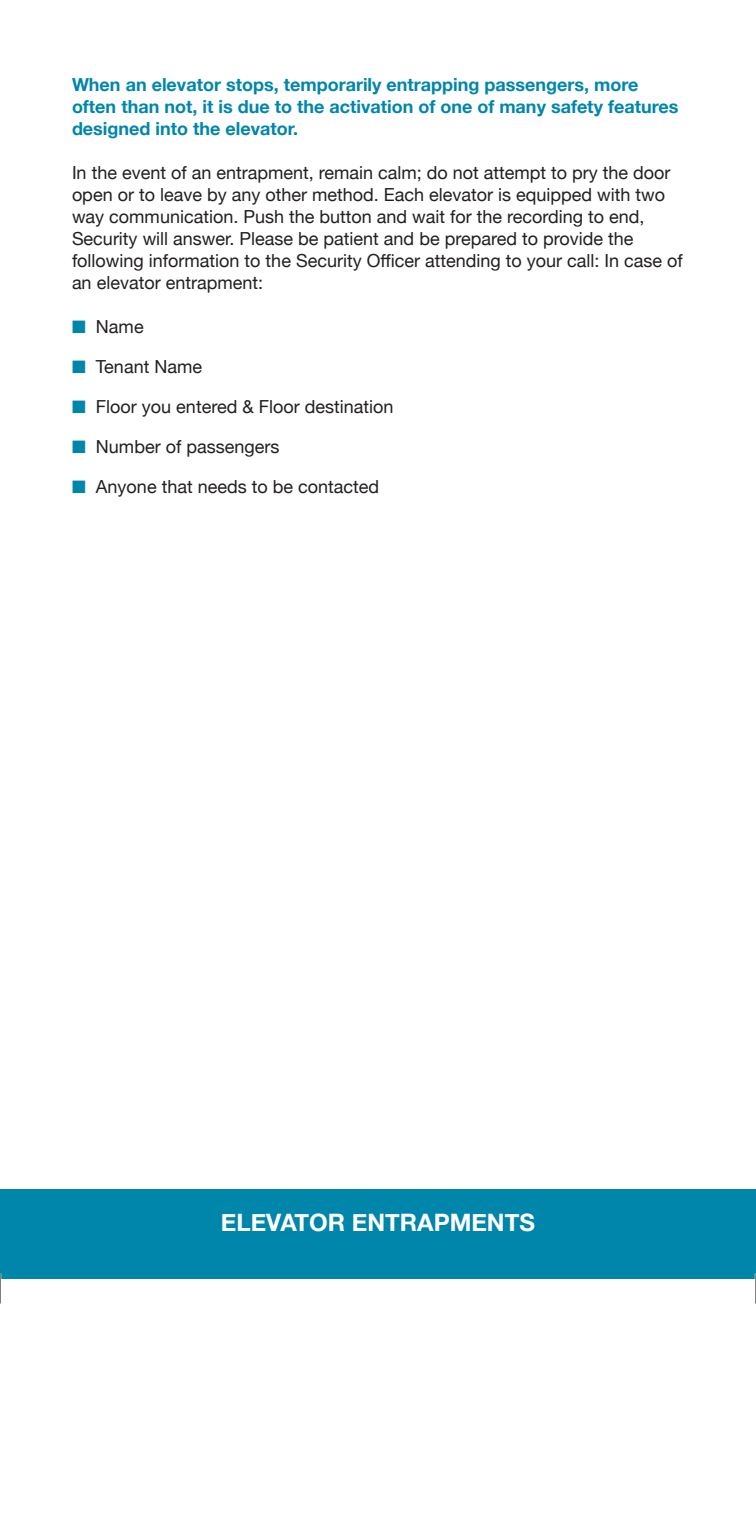
<style>
.page{position:relative;width:756px;height:1530px;background:#fff}
.page>*{position:absolute;margin:0;border:0;box-sizing:border-box;transform-origin:0 0}
.t1{font:700 24px "Helvetica Neue";color:#fff}
.t2{font:18px/22px "Helvetica Neue";color:#231f20}
.t3{font:700 18px/22px "Helvetica Neue";color:#0086ab}
.s1{color:#0086ab}
</style>
<div class="page">
<div style="left:0;top:1190px;width:756px;height:90px;background:#0086ab"></div>
<hr style="left:0;top:1274px;width:1px;height:30px;background:#000">
<hr style="left:755px;top:1274px;width:1px;height:30px;background:#000">
<p class="t3" style="left:72px;top:73px;width:608px">When an elevator stops, temporarily entrapping passengers, more often than not, it is due to the activation of one of many safety features designed into the elevator.</p>
<p class="t2" style="left:72px;top:160px;width:612px">In the event of an entrapment, remain calm; do not attempt to pry the door open or to leave by any other method. Each elevator is equipped with two way communication. Push the button and wait for the recording to end, Security will answer. Please be patient and be prepared to provide the following information to the Security Officer attending to your call: In case of an elevator entrapment:</p>
<p class="t2" style="left:72px;top:314px;width:73px"><span class="s1">■</span> Name</p>
<p class="t2" style="left:72px;top:354px;width:132px"><span class="s1">■</span> Tenant Name</p>
<p class="t2" style="left:72px;top:394px;width:323px"><span class="s1">■</span> Floor you entered &amp; Floor destination</p>
<p class="t2" style="left:72px;top:434px;width:209px"><span class="s1">■</span> Number of passengers</p>
<p class="t2" style="left:72px;top:474px;width:309px"><span class="s1">■</span> Anyone that needs to be contacted</p>
<h1 class="t1" style="left:221px;top:1201px;width:316px">ELEVATOR ENTRAPMENTS</h1>
</div>
